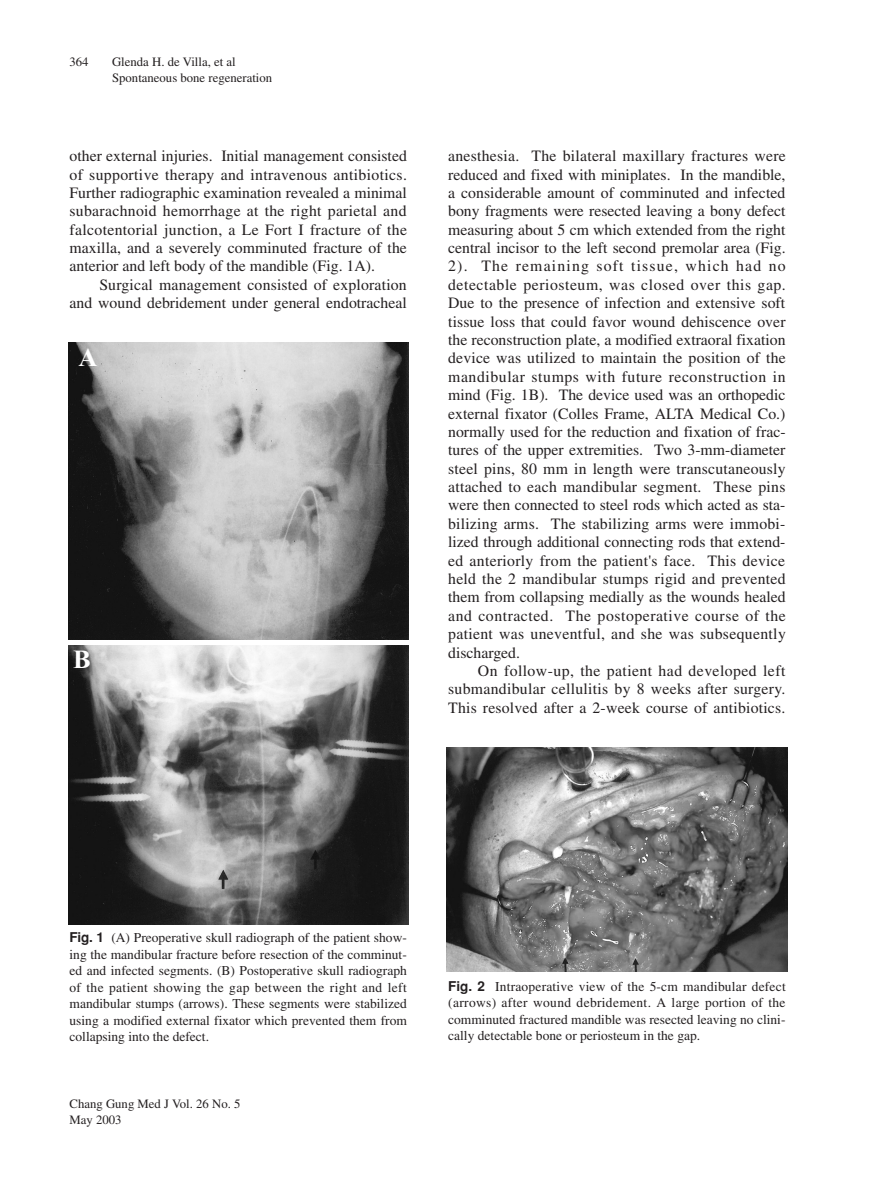
<style>
.page{position:relative;width:893px;height:1190px;background:#fff}
.page>*{position:absolute;margin:0;border:0;box-sizing:border-box;transform-origin:0 0}
.t1{font:700 26.25px "Times New Roman";color:#fff}
.t2{font:15.75px/18.5px "Times";letter-spacing:.01em;color:#231f20;text-align:justify}
.t3{font:13.5px/16.5px "Times";color:#231f20;text-align:justify}
.t4{font:12.75px/16.5px "Times";color:#231f20}
.s1{font-family:"Helvetica";font-weight:700}
</style>
<div class="page">
<img style="left:68px;top:342px;width:340px;height:297px">
<img style="left:68px;top:645px;width:340px;height:279px">
<img style="left:446px;top:747px;width:341px;height:224px">
<p class="t4" style="left:70px;top:54px;width:21px">364</p>
<p class="t4" style="left:112px;top:54px;width:162px">Glenda H. de Villa, et al<br>Spontaneous bone regeneration</p>
<p class="t2" style="left:70px;top:148px;width:339px">other external injuries. Initial management consisted of supportive therapy and intravenous antibiotics.<br>Further radiographic examination revealed a minimal subarachnoid hemorrhage at the right parietal and falcotentorial junction, a Le Fort I fracture of the maxilla, and a severely comminuted fracture of the anterior and left body of the mandible (Fig. 1A).</p>
<p class="t2" style="left:70px;top:277px;width:339px;text-align:right">Surgical management consisted of exploration<br>and wound debridement under general endotracheal</p>
<h1 class="t1" style="left:79px;top:348px;width:20px">A</h1>
<h1 class="t1" style="left:73px;top:650px;width:19px">B</h1>
<p class="t2" style="left:448px;top:148px;width:339px">anesthesia. The bilateral maxillary fractures were reduced and fixed with miniplates. In the mandible, a considerable amount of comminuted and infected bony fragments were resected leaving a bony defect measuring about 5 cm which extended from the right central incisor to the left second premolar area (Fig.<br>2). The remaining soft tissue, which had no detectable periosteum, was closed over this gap.<br>Due to the presence of infection and extensive soft tissue loss that could favor wound dehiscence over the reconstruction plate, a modified extraoral fixation device was utilized to maintain the position of the mandibular stumps with future reconstruction in mind (Fig. 1B). The device used was an orthopedic external fixator (Colles Frame, ALTA Medical Co.) normally used for the reduction and fixation of frac&shy;tures of the upper extremities. Two 3-mm-diameter steel pins, 80 mm in length were transcutaneously attached to each mandibular segment. These pins were then connected to steel rods which acted as sta&shy;bilizing arms. The stabilizing arms were immobi&shy;lized through additional connecting rods that extend&shy;ed anteriorly from the patient's face. This device held the 2 mandibular stumps rigid and prevented them from collapsing medially as the wounds healed and contracted. The postoperative course of the patient was uneventful, and she was subsequently discharged.</p>
<p class="t2" style="left:448px;top:663px;width:339px;text-indent:30px">On follow-up, the patient had developed left submandibular cellulitis by 8 weeks after surgery.<br>This resolved after a 2-week course of antibiotics.</p>
<p class="t3" style="left:70px;top:930px;width:339px"><span class="s1">Fig. 1</span> (A) Preoperative skull radiograph of the patient show&shy;ing the mandibular fracture before resection of the comminut&shy;ed and infected segments. (B) Postoperative skull radiograph of the patient showing the gap between the right and left mandibular stumps (arrows). These segments were stabilized using a modified external fixator which prevented them from collapsing into the defect.</p>
<p class="t4" style="left:70px;top:1096px;width:172px">Chang Gung Med J Vol. 26 No. 5<br>May 2003</p>
<p class="t3" style="left:448px;top:979px;width:339px"><span class="s1">Fig. 2</span> Intraoperative view of the 5-cm mandibular defect (arrows) after wound debridement. A large portion of the comminuted fractured mandible was resected leaving no clini&shy;cally detectable bone or periosteum in the gap.</p>
</div>
